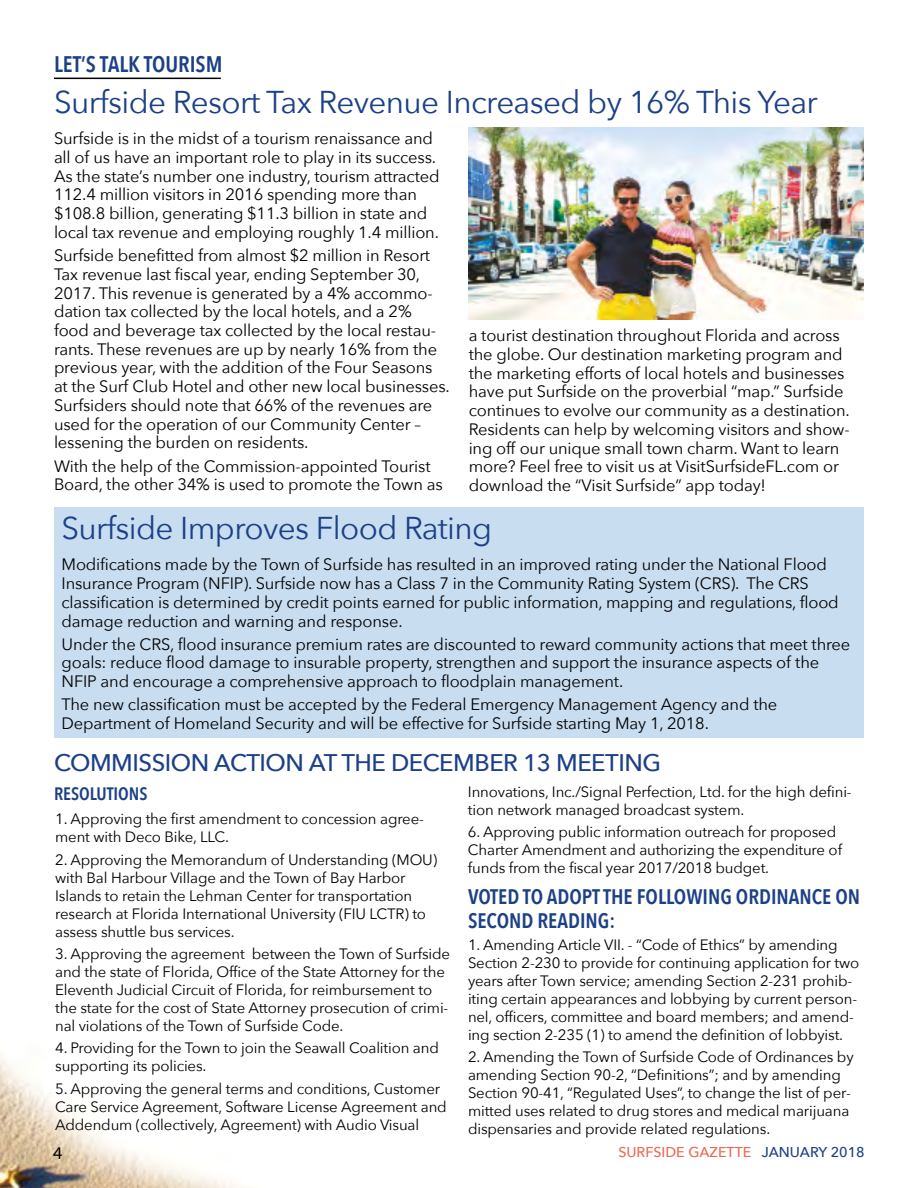
<style>
.page{position:relative;width:918px;height:1188px;background:#fff}
.page>*{position:absolute;margin:0;border:0;box-sizing:border-box;transform-origin:0 0}
.t1{font:31.5px "Avenir Next";letter-spacing:-.02em;color:#1c4087}
.t2{font:500 24px "Avenir Next";letter-spacing:-.02em;color:#1c4087}
.t3{font:600 22.5px "Avenir Next Condensed";color:#1c4087}
.t4{font:600 21px/24px "Avenir Next Condensed";color:#1c4087}
.t5{font:600 18px "Avenir Next Condensed";color:#1c4087}
.t6{font:18px "Myriad Pro";color:#000}
.t7{font:16.5px/18.8px "Avenir Next";letter-spacing:-.01em;color:#000}
.t8{font:15px/18px "Avenir Next";letter-spacing:-.01em;color:#000}
.t9{font:500 14.25px "Avenir Next";color:#eb6852}
.s1{color:#1c4087}
</style>
<div class="page">
<img style="left:0;top:1054px;width:239px;height:134px">
<div style="left:54px;top:507px;width:810px;height:231px;background:#c9ddf0"></div>
<hr style="left:54px;top:78px;width:167px;height:1px;background:#000">
<img style="left:469px;top:127px;width:395px;height:193px">
<h3 class="t3" style="left:54px;top:45px;width:170px">LET’S TALK TOURISM</h3>
<h1 class="t1" style="left:54px;top:76px;width:765px">Surfside Resort Tax Revenue Increased by 16% This Year</h1>
<p class="t7" style="left:54px;top:128px;width:387px">Surfside is in the midst of a tourism renaissance and all of us have an important role to play in its success.<br>As the state’s number one industry, tourism attracted 112.4 million visitors in 2016 spending more than $108.8 billion, generating $11.3 billion in state and local tax revenue and employing roughly 1.4 million.</p>
<p class="t7" style="left:54px;top:245px;width:397px">Surfside benefitted from almost $2 million in Resort Tax revenue last fiscal year, ending September 30, 2017. This revenue is generated by a 4% accommo&shy;dation tax collected by the local hotels, and a 2% food and beverage tax collected by the local restau&shy;rants. These revenues are up by nearly 16% from the previous year, with the addition of the Four Seasons at the Surf Club Hotel and other new local businesses.<br>Surfsiders should note that 66% of the revenues are used for the operation of our Community Center – lessening the burden on residents.</p>
<p class="t7" style="left:54px;top:456px;width:390px">With the help of the Commission-appointed Tourist<br>Board, the other 34% is used to promote the Town as</p>
<p class="t7" style="left:469px;top:325px;width:383px">a tourist destination throughout Florida and across the globe. Our destination marketing program and the marketing efforts of local hotels and businesses have put Surfside on the proverbial “map.” Surfside continues to evolve our community as a destination.<br>Residents can help by welcoming visitors and show&shy;ing off our unique small town charm. Want to learn more? Feel free to visit us at VisitSurfsideFL.com or download the “Visit Surfside” app today!</p>
<h1 class="t1" style="left:61px;top:502px;width:432px">Surfside Improves Flood Rating</h1>
<p class="t7" style="left:62px;top:555px;width:779px">Modifications made by the Town of Surfside has resulted in an improved rating under the National Flood Insurance Program (NFIP). Surfside now has a Class 7 in the Community Rating System (CRS). The CRS classification is determined by credit points earned for public information, mapping and regulations, flood damage reduction and warning and response.</p>
<p class="t7" style="left:62px;top:634px;width:790px">Under the CRS, flood insurance premium rates are discounted to reward community actions that meet three goals: reduce flood damage to insurable property, strengthen and support the insurance aspects of the<br>NFIP and encourage a comprehensive approach to floodplain management.</p>
<p class="t7" style="left:62px;top:694px;width:717px">The new classification must be accepted by the Federal Emergency Management Agency and the<br>Department of Homeland Security and will be effective for Surfside starting May 1, 2018.</p>
<h2 class="t2" style="left:54px;top:743px;width:609px">COMMISSION ACTION AT THE DECEMBER 13 MEETING</h2>
<p class="t5" style="left:54px;top:778px;width:95px">RESOLUTIONS</p>
<p class="t8" style="left:468px;top:782px;width:385px">Innovations, Inc./Signal Perfection, Ltd. for the high defini&shy;tion network managed broadcast system.</p>
<p class="t8" style="left:468px;top:822px;width:376px">6. Approving public information outreach for proposed<br>Charter Amendment and authorizing the expenditure of funds from the fiscal year 2017/2018 budget.</p>
<p class="t4" style="left:468px;top:884px;width:394px">VOTED TO ADOPT THE FOLLOWING ORDINANCE ON<br>SECOND READING:</p>
<p class="t8" style="left:468px;top:935px;width:393px">1. Amending Article VII. - “Code of Ethics” by amending Section 2-230 to provide for continuing application for two years after Town service; amending Section 2-231 prohib&shy;iting certain appearances and lobbying by current person&shy;nel, officers, committee and board members; and amend&shy;ing section 2-235 (1) to amend the definition of lobbyist.</p>
<p class="t8" style="left:468px;top:1047px;width:387px">2. Amending the Town of Surfside Code of Ordinances by amending Section 90-2, “Definitions”; and by amending Section 90-41, “Regulated Uses”, to change the list of per&shy;mitted uses related to drug stores and medical marijuana dispensaries and provide related regulations.</p>
<p class="t8" style="left:55px;top:810px;width:370px">1. Approving the first amendment to concession agree&shy;ment with Deco Bike, LLC.</p>
<p class="t8" style="left:55px;top:850px;width:384px">2. Approving the Memorandum of Understanding (MOU) with Bal Harbour Village and the Town of Bay Harbor Islands to retain the Lehman Center for transportation research at Florida International University (FIU LCTR) to assess shuttle bus services.</p>
<p class="t8" style="left:55px;top:944px;width:396px">3. Approving the agreement between the Town of Surfside and the state of Florida, Office of the State Attorney for the Eleventh Judicial Circuit of Florida, for reimbursement to the state for the cost of State Attorney prosecution of crimi&shy;nal violations of the Town of Surfside Code.</p>
<p class="t8" style="left:55px;top:1038px;width:385px">4. Providing for the Town to join the Seawall Coalition and supporting its policies.</p>
<p class="t8" style="left:55px;top:1079px;width:393px">5. Approving the general terms and conditions, Customer<br>Care Service Agreement, Software License Agreement and<br>Addendum (collectively, Agreement) with Audio Visual</p>
<p class="t6" style="left:53px;top:1142px;width:11px">4</p>
<p class="t9" style="left:618px;top:1140px;width:248px">SURFSIDE GAZETTE <span class="s1">JANUARY 2018</span></p>
</div>
